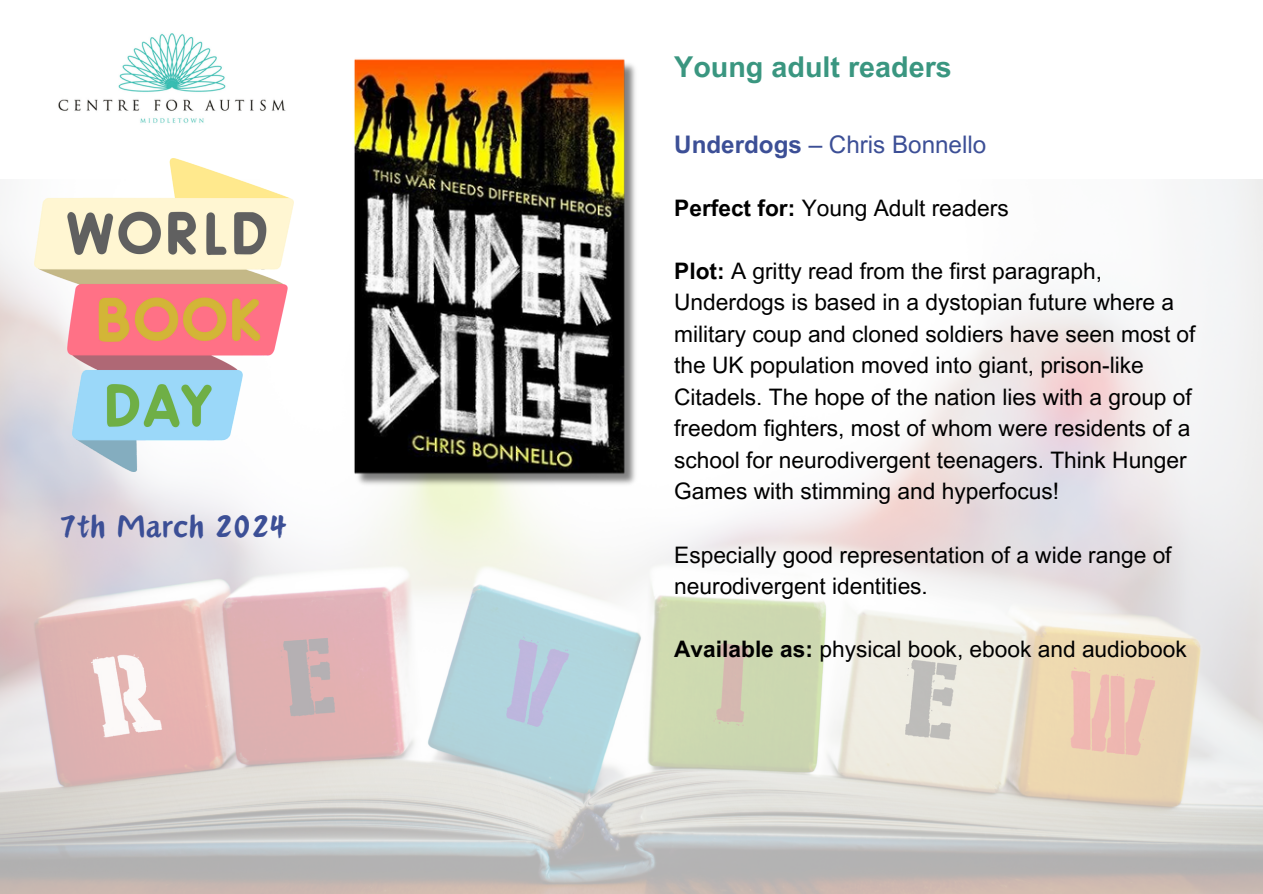
<style>
.page{position:relative;width:1263px;height:894px;background:#fff}
.page>*{position:absolute;margin:0;border:0;box-sizing:border-box;transform-origin:0 0}
.t1{font:40.5px "Canva Oriental Brush";color:#3c4f96}
.t2{font:700 28.65px "Arial MT Pro";color:#3a9680}
.t3{font:24.15px "Arial MT Pro";color:#3c4f96}
.t4{font:22.65px/31.5px "Arial MT Pro";color:#000}
.s1{font-weight:700}
</style>
<div class="page">
<img style="left:0;top:179px;width:1263px;height:714px">
<img style="left:58px;top:33px;width:228px;height:90px">
<img style="left:35px;top:159px;width:258px;height:312px">
<img style="left:354px;top:59px;width:286px;height:434px">
<p class="t1" style="left:59px;top:509px;width:230px">7th March 2024</p>
<p class="t2" style="left:674px;top:56px;width:279px">Young adult readers</p>
<p class="t3" style="left:674px;top:135px;width:314px"><span class="s1">Underdogs</span> – Chris Bonnello</p>
<p class="t4" style="left:674px;top:195px;width:336px"><span class="s1">Perfect for:</span> Young Adult readers</p>
<p class="t4" style="left:674px;top:258px;width:523px"><span class="s1">Plot:</span> A gritty read from the first paragraph, Underdogs is based in a dystopian future where a military coup and cloned soldiers have seen most of the UK population moved into giant, prison-like Citadels. The hope of the nation lies with a group of freedom fighters, most of whom were residents of a school for neurodivergent teenagers. Think Hunger Games with stimming and hyperfocus!</p>
<p class="t4" style="left:674px;top:541px;width:499px">Especially good representation of a wide range of neurodivergent identities.</p>
<p class="t4" style="left:674px;top:636px;width:514px"><span class="s1">Available as:</span> physical book, ebook and audiobook</p>
</div>
